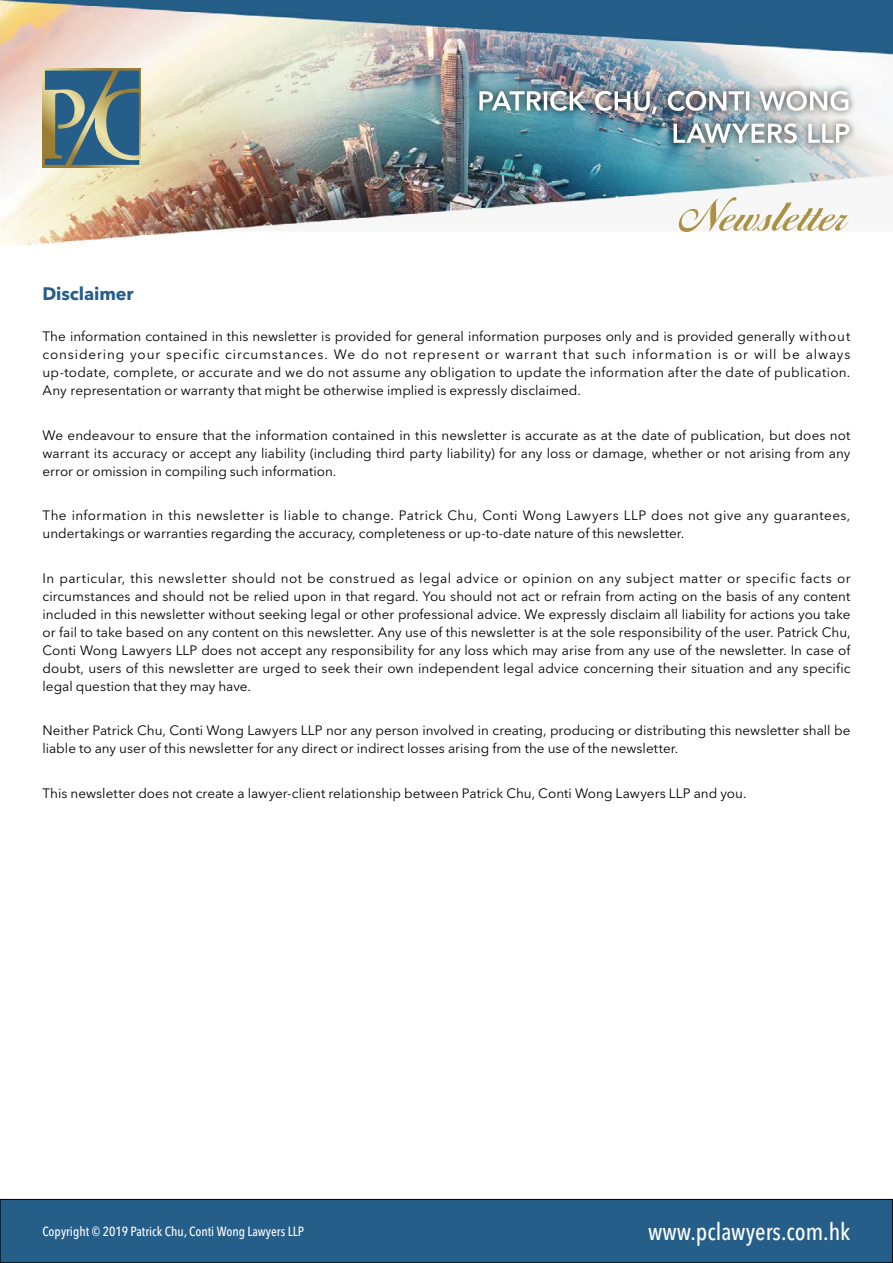
<style>
.page{position:relative;width:893px;height:1263px;background:#fff}
.page>*{position:absolute;margin:0;border:0;box-sizing:border-box;transform-origin:0 0}
.t1{font:500 condensed 24px "Avenir Next LT Pro";color:#fff}
.t2{font:700 18px "Avenir Next LT Pro";letter-spacing:-.005em;color:#245e89}
.t3{font:13.5px/18px "Avenir Next LT Pro";color:#000;text-align:justify}
.t4{font:13.5px/18px "Avenir Next LT Pro";letter-spacing:.02em;color:#000}
.t5{font:500 condensed 13.2px "Avenir Next LT Pro";color:#fff}
</style>
<div class="page">
<img style="left:0;top:0;width:893px;height:247px">
<div style="left:0;top:1199px;width:893px;height:64px;background:#245e89"></div>
<div style="left:0;top:1199px;width:893px;height:64px;border:1px solid #000"></div>
<svg style="left:42px;top:68px;width:99px;height:99px"></svg>
<svg style="left:45px;top:71px;width:94px;height:94px;background:#537782"></svg>
<div style="left:666px;top:116px;width:191px;height:35px;background:#000;opacity:.75"></div>
<svg style="left:674px;top:123px;width:175px;height:20px"></svg>
<div style="left:472px;top:83px;width:384px;height:38px;background:#000;opacity:.75"></div>
<img style="left:479px;top:91px;width:369px;height:23px">
<svg style="left:679px;top:197px;width:170px;height:35px"></svg>
<h2 class="t2" style="left:43px;top:283px;width:93px">Disclaimer</h2>
<p class="t3" style="left:43px;top:327px;width:809px">The information contained in this newsletter is provided for general information purposes only and is provided generally without considering your specific circumstances. We do not represent or warrant that such information is or will be always up-todate, complete, or accurate and we do not assume any obligation to update the information after the date of publication.<br>Any representation or warranty that might be otherwise implied is expressly disclaimed.</p>
<p class="t3" style="left:43px;top:426px;width:809px">We endeavour to ensure that the information contained in this newsletter is accurate as at the date of publication, but does not warrant its accuracy or accept any liability (including third party liability) for any loss or damage, whether or not arising from any error or omission in compiling such information.</p>
<p class="t4" style="left:43px;top:506px;width:809px">The information in this newsletter is liable to change. Patrick Chu, Conti Wong Lawyers LLP does not give any guarantees, undertakings or warranties regarding the accuracy, completeness or up-to-date nature of this newsletter.</p>
<p class="t3" style="left:43px;top:569px;width:809px">In particular, this newsletter should not be construed as legal advice or opinion on any subject matter or specific facts or circumstances and should not be relied upon in that regard. You should not act or refrain from acting on the basis of any content included in this newsletter without seeking legal or other professional advice. We expressly disclaim all liability for actions you take or fail to take based on any content on this newsletter. Any use of this newsletter is at the sole responsibility of the user. Patrick Chu, Conti Wong Lawyers LLP does not accept any responsibility for any loss which may arise from any use of the newsletter. In case of doubt, users of this newsletter are urged to seek their own independent legal advice concerning their situation and any specific legal question that they may have.</p>
<p class="t3" style="left:43px;top:721px;width:809px">Neither Patrick Chu, Conti Wong Lawyers LLP nor any person involved in creating, producing or distributing this newsletter shall be liable to any user of this newsletter for any direct or indirect losses arising from the use of the newsletter.</p>
<p class="t3" style="left:43px;top:784px;width:705px">This newsletter does not create a lawyer-client relationship between Patrick Chu, Conti Wong Lawyers LLP and you.</p>
<p class="t5" style="left:42px;top:1223px;width:263px">Copyright © 2019 Patrick Chu, Conti Wong Lawyers LLP</p>
<h1 class="t1" style="left:648px;top:1217px;width:204px">www.pclawyers.com.hk</h1>
</div>
